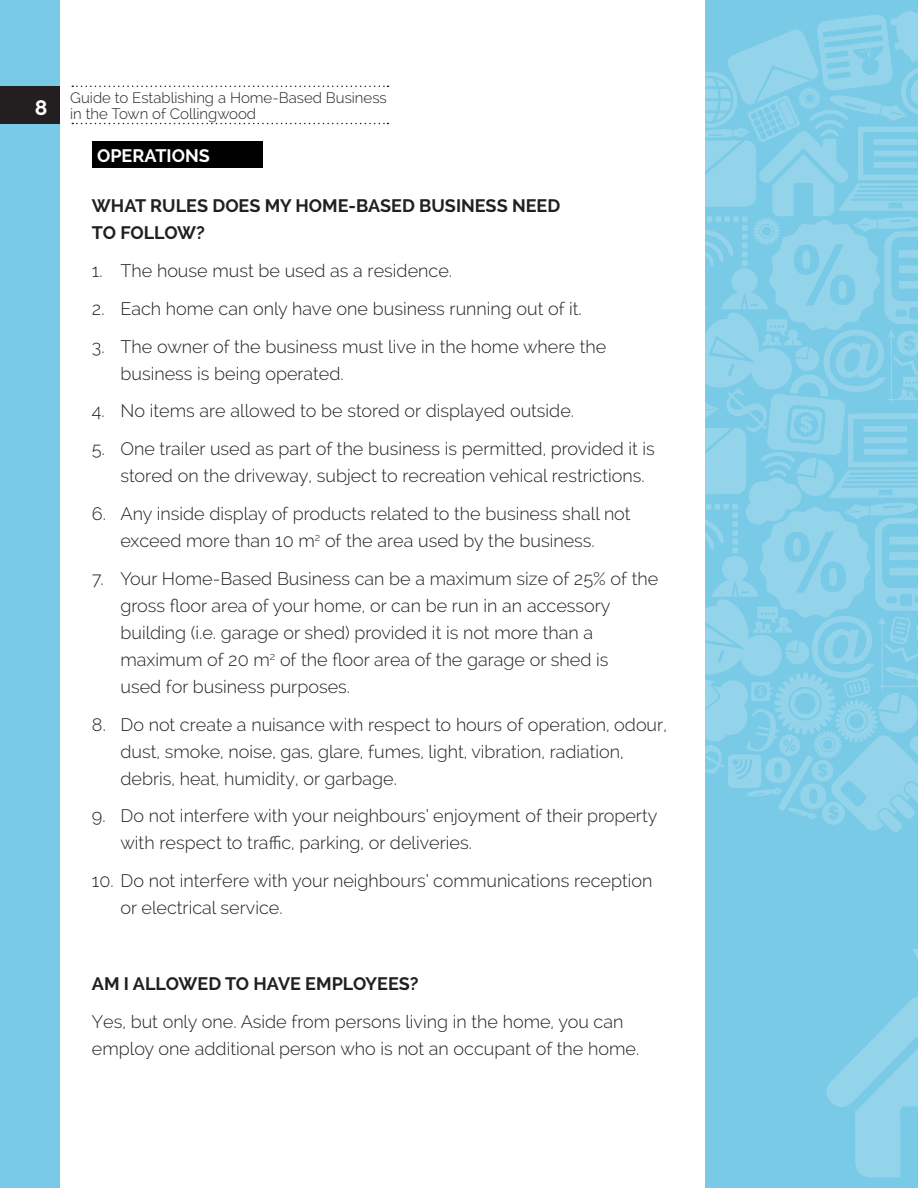
<style>
.page{position:relative;width:918px;height:1188px;background:#fff}
.page>*{position:absolute;margin:0;border:0;box-sizing:border-box;transform-origin:0 0}
.t1{font:700 21px "Raleway";color:#fff}
.t2{font:300 18px/27px "Raleway";color:#231f20}
.t3{font:700 18px "Raleway";color:#231f20}
.t4{font:700 18px "Raleway";color:#fff}
.t5{font:300 15px/16.5px "Raleway";color:#231f20}
</style>
<div class="page">
<div style="left:0;top:0;width:59px;height:1188px;background:#79cae6"></div>
<div style="left:705px;top:0;width:213px;height:1188px;background:#79cae6"></div>
<div style="left:0;top:86px;width:59px;height:38px;background:#231f20"></div>
<svg style="left:705px;top:11px;width:213px;height:821px"></svg>
<svg style="left:913px;top:949px;width:5px;height:10px"></svg>
<svg style="left:826px;top:997px;width:92px;height:181px"></svg>
<svg style="left:72px;top:86px;width:316px;height:1px"></svg>
<svg style="left:72px;top:123px;width:316px;height:1px"></svg>
<div style="left:92px;top:141px;width:170px;height:27px;background:#000"></div>
<p class="t1" style="left:35px;top:95px;width:14px">8</p>
<p class="t5" style="left:70px;top:89px;width:318px">Guide to Establishing a Home-Based Business in the Town of Collingwood</p>
<p class="t4" style="left:97px;top:146px;width:114px">OPERATIONS</p>
<p class="t3" style="left:92px;top:196px;width:71px">WHAT RULES</p>
<p class="t3" style="left:212px;top:196px;width:26px">DOES</p>
<p class="t3" style="left:265px;top:196px;width:179px">MY HOME-BASED BUSINESS</p>
<p class="t3" style="left:512px;top:196px;width:13px">NEE</p>
<p class="t3" style="left:548px;top:196px;width:14px">D</p>
<p class="t3" style="left:92px;top:223px;width:53px">TO FOLLOW</p>
<p class="t3" style="left:196px;top:223px;width:10px">?</p>
<p class="t2" style="left:92px;top:257px;width:362px">1. The house must be used as a residence.</p>
<p class="t2" style="left:92px;top:295px;width:491px">2. Each home can only have one business running out of it.</p>
<p class="t2" style="left:120px;top:333px;width:487px;text-indent:-28px">3. The owner of the business must live in the home where the business is being operated.</p>
<p class="t2" style="left:92px;top:398px;width:484px">4. No items are allowed to be stored or displayed outside.</p>
<p class="t2" style="left:120px;top:435px;width:536px;text-indent:-28px">5. One trailer used as part of the business is permitted, provided it is stored on the driveway, subject to recreation vehical restrictions.</p>
<p class="t2" style="left:92px;top:500px;width:540px;text-align:center">6. Any inside display of products related to the business shall not exceed more than 10 m<sup>2</sup> of the area used by the business.</p>
<p class="t2" style="left:120px;top:565px;width:539px;text-indent:-28px">7. Your Home-Based Business can be a maximum size of 25% of the gross floor area of your home, or can be run in an accessory building (i.e. garage or shed) provided it is not more than a maximum of 20 m<sup>2</sup> of the floor area of the garage or shed is<br>used for business purposes.</p>
<p class="t2" style="left:120px;top:711px;width:548px;text-indent:-28px">8. Do not create a nuisance with respect to hours of operation, odour, dust, smoke, noise, gas, glare, fumes, light, vibration, radiation, debris, heat, humidity, or garbage.</p>
<p class="t2" style="left:120px;top:803px;width:539px;text-indent:-28px">9. Do not interfere with your neighbours’ enjoyment of their property with respect to traffic, parking, or deliveries.</p>
<p class="t2" style="left:120px;top:867px;width:534px;text-indent:-28px">10. Do not interfere with your neighbours’ communications reception or electrical service.</p>
<p class="t3" style="left:92px;top:973px;width:67px">AM I ALLOWE</p>
<p class="t3" style="left:208px;top:973px;width:136px">D TO HAVE EMPLO</p>
<p class="t3" style="left:366px;top:973px;width:55px">YEES?</p>
<p class="t2" style="left:92px;top:1008px;width:549px">Yes, but only one. Aside from persons living in the home, you can employ one additional person who is not an occupant of the home.</p>
</div>
